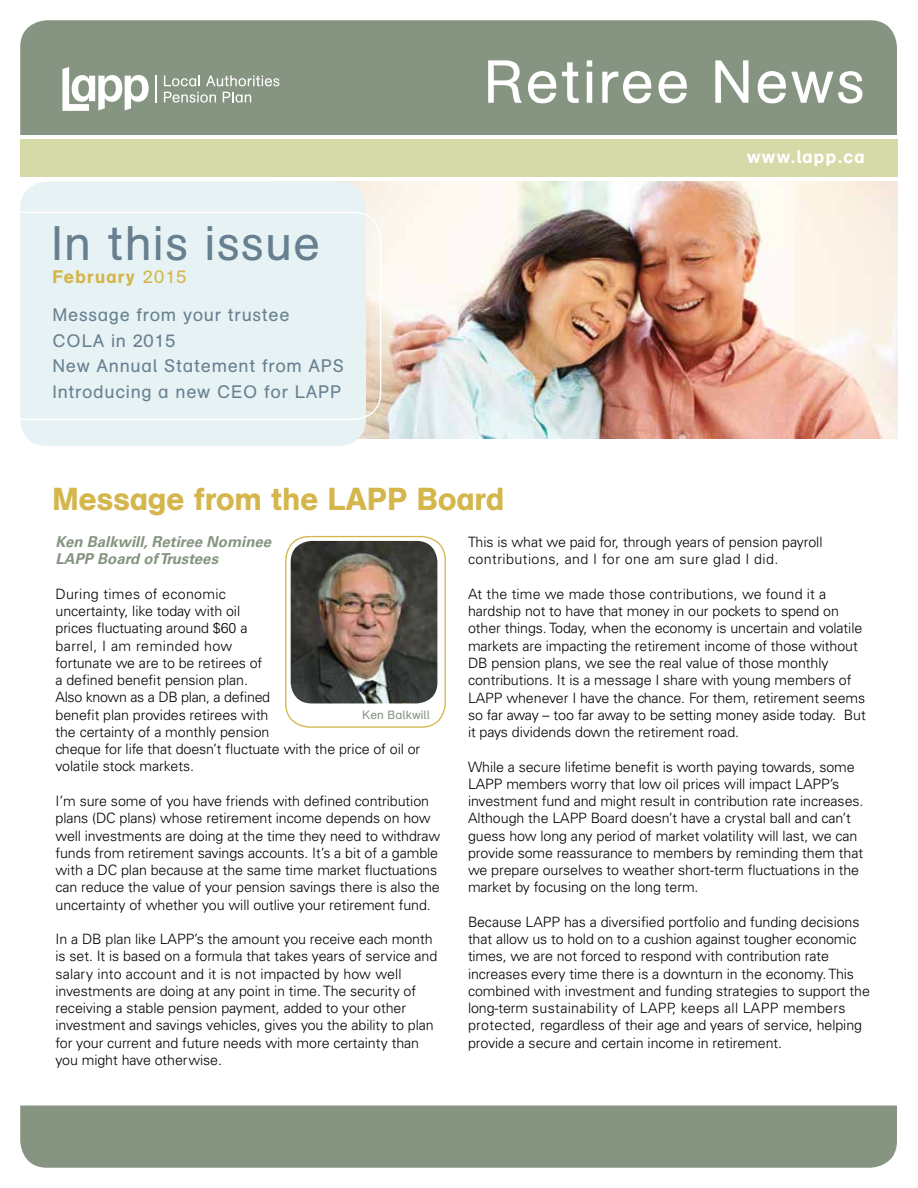
<style>
.page{position:relative;width:918px;height:1188px;background:#fff}
.page>*{position:absolute;margin:0;border:0;box-sizing:border-box;transform-origin:0 0}
.t1{font:60px "AG Schoolbook Regular A";letter-spacing:.03em;color:#fff}
.t2{font:48px "AG Schoolbook Regular A";letter-spacing:.025em;color:#678090}
.t3{font:31.5px "AG Schoolbook Medium A";letter-spacing:.005em;color:#d4b64b}
.t4{font:18px/25.5px "AG Schoolbook Regular A";letter-spacing:.04em;color:#678090}
.t5{font:18px "AG Schoolbook Medium A";letter-spacing:.075em;color:#d4b64b}
.t6{font:18px "AG Schoolbook Medium A";letter-spacing:.075em;color:#fff}
.t7{font:italic 700 15px/17.2px "Univers";color:#869581}
.t8{font:300 14.25px/17.2px "Univers";letter-spacing:-.005em;color:#000}
.t9{font:12px "AG Schoolbook Regular A";letter-spacing:.01em;color:#869581}
.s1{font-family:"AG Schoolbook Regular A"}
</style>
<div class="page">
<img style="left:344px;top:182px;width:554px;height:257px">
<div style="left:20px;top:20px;width:877px;height:115px;background:#869581"></div>
<div style="left:20px;top:139px;width:878px;height:38px;background:#d6d9a8"></div>
<div style="left:20px;top:1106px;width:877px;height:62px;background:#869581"></div>
<div style="left:20px;top:182px;width:346px;height:264px;background:#e7f2f4;border-radius:27px"></div>
<svg style="left:20px;top:212px;width:361px;height:208px"></svg>
<div style="left:285px;top:536px;width:161px;height:192px;border:1px solid #d4b64b;border-radius:24px"></div>
<img style="left:291px;top:541px;width:146px;height:162px">
<svg style="left:206px;top:76px;width:73px;height:10px"></svg>
<svg style="left:164px;top:92px;width:52px;height:11px"></svg>
<svg style="left:164px;top:76px;width:36px;height:10px"></svg>
<svg style="left:223px;top:92px;width:28px;height:11px"></svg>
<svg style="left:155px;top:76px;width:1px;height:27px"></svg>
<svg style="left:62px;top:67px;width:87px;height:44px"></svg>
<h1 class="t1" style="left:484px;top:48px;width:383px">Retiree News</h1>
<h2 class="t2" style="left:51px;top:216px;width:271px">In this issue</h2>
<p class="t5" style="left:52px;top:266px;width:135px">February <span class="s1">2015</span></p>
<p class="t4" style="left:52px;top:302px;width:293px">Message from your trustee<br>COLA in 2015<br>New Annual Statement from APS<br>Introducing a new CEO for LAPP</p>
<p class="t6" style="left:747px;top:146px;width:119px">www.lapp.ca</p>
<h3 class="t3" style="left:52px;top:480px;width:453px">Message from the LAPP Board</h3>
<p class="t8" style="left:468px;top:534px;width:356px">This is what we paid for, through years of pension payroll contributions, and I for one am sure glad I did.</p>
<p class="t8" style="left:468px;top:585px;width:399px">At the time we made those contributions, we found it a hardship not to have that money in our pockets to spend on other things. Today, when the economy is uncertain and volatile markets are impacting the retirement income of those without DB pension plans, we see the real value of those monthly contributions. It is a message I share with young members of LAPP whenever I have the chance. For them, retirement seems so far away – too far away to be setting money aside today. But it pays dividends down the retirement road.</p>
<p class="t8" style="left:468px;top:758px;width:397px">While a secure lifetime benefit is worth paying towards, some LAPP members worry that low oil prices will impact LAPP’s investment fund and might result in contribution rate increases.<br>Although the LAPP Board doesn’t have a crystal ball and can’t guess how long any period of market volatility will last, we can provide some reassurance to members by reminding them that we prepare ourselves to weather short-term fluctuations in the market by focusing on the long term.</p>
<p class="t8" style="left:468px;top:913px;width:404px">Because LAPP has a diversified portfolio and funding decisions that allow us to hold on to a cushion against tougher economic times, we are not forced to respond with contribution rate increases every time there is a downturn in the economy. This combined with investment and funding strategies to support the long-term sustainability of LAPP, keeps all LAPP members protected, regardless of their age and years of service, helping provide a secure and certain income in retirement.</p>
<p class="t7" style="left:56px;top:533px;width:217px">Ken Balkwill, Retiree Nominee<br>LAPP Board of Trustees</p>
<p class="t8" style="left:56px;top:585px;width:366px">During times of economic<br>uncertainty, like today with oil<br>prices fluctuating around $60 a<br>barrel, I am reminded how<br>fortunate we are to be retirees of<br>a defined benefit pension plan.<br>Also known as a DB plan, a defined<br>benefit plan provides retirees with<br>the certainty of a monthly pension<br>cheque for life that doesn’t fluctuate with the price of oil or volatile stock markets.</p>
<p class="t8" style="left:56px;top:792px;width:386px">I’m sure some of you have friends with defined contribution plans (DC plans) whose retirement income depends on how well investments are doing at the time they need to withdraw funds from retirement savings accounts. It’s a bit of a gamble with a DC plan because at the same time market fluctuations can reduce the value of your pension savings there is also the uncertainty of whether you will outlive your retirement fund.</p>
<p class="t8" style="left:56px;top:930px;width:383px">In a DB plan like LAPP’s the amount you receive each month is set. It is based on a formula that takes years of service and salary into account and it is not impacted by how well investments are doing at any point in time. The security of receiving a stable pension payment, added to your other investment and savings vehicles, gives you the ability to plan for your current and future needs with more certainty than you might have otherwise.</p>
<p class="t9" style="left:362px;top:708px;width:69px">Ken Balkwill</p>
</div>
